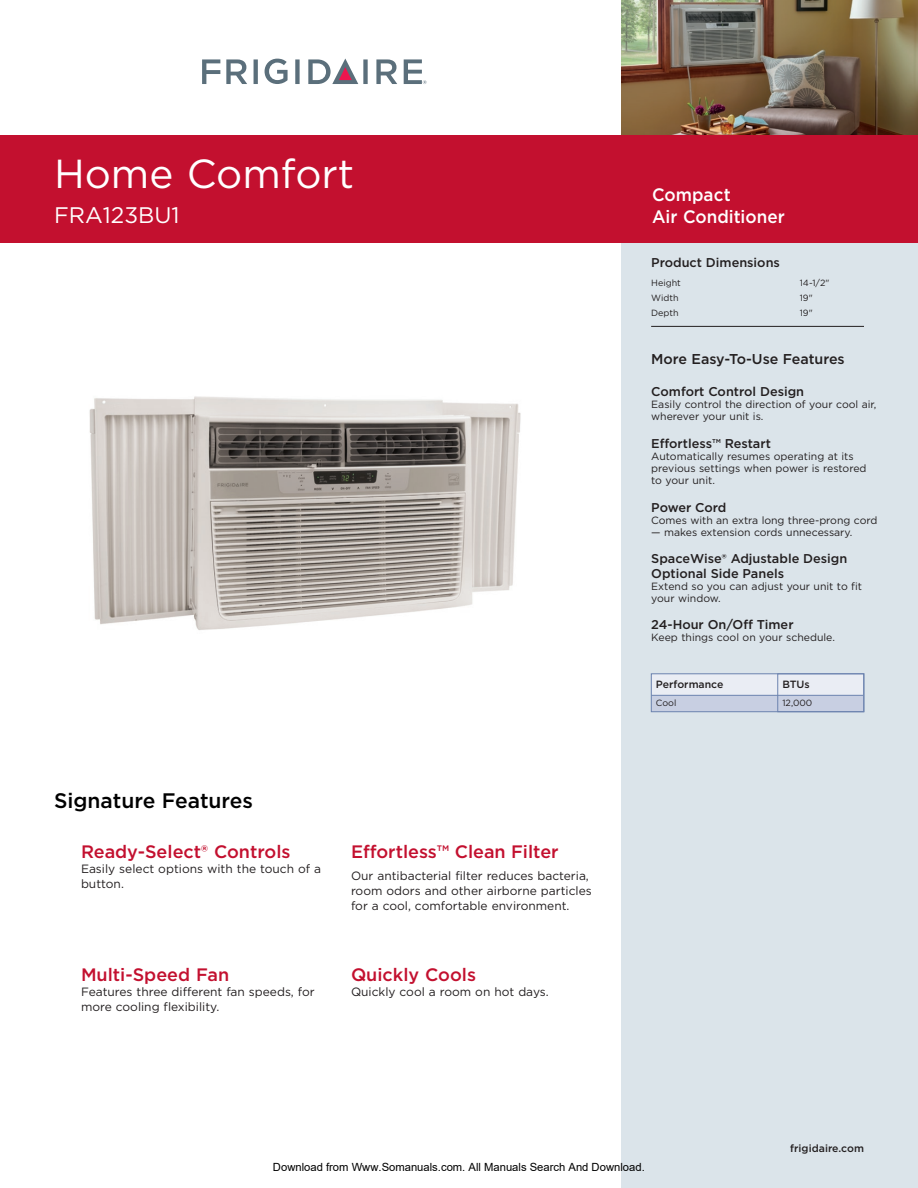
<style>
.page{position:relative;width:918px;height:1188px;background:#fff}
.page>*{position:absolute;margin:0;border:0;box-sizing:border-box;transform-origin:0 0}
.t1{font:40.5px "Gotham";color:#fff}
.t2{font:22.5px "Gotham";color:#fff}
.t3{font:500 21px "Gotham";color:#000}
.t4{font:500 18px "Gotham";color:#c3102f}
.t5{font:500 18px/22.5px "Gotham";color:#fff;scale:.95 1}
.t6{font:500 14.25px "Gotham";color:#231f20}
.t7{font:500 12.75px/14.2px "Gotham";color:#231f20}
.t8{font:12px/15px "Gotham";color:#231f20}
.t9{font:11.25px "Arial";color:#000}
.t10{font:10.5px/12px "Gotham";color:#231f20}
.t11{font:500 10.5px "Gotham";color:#231f20}
.t12{font:9px "Gotham";color:#231f20}
</style>
<div class="page">
<div style="left:621px;top:0;width:297px;height:1188px;background:#dbe4ea"></div>
<svg style="left:265px;top:59px;width:23px;height:25px"></svg>
<svg style="left:202px;top:59px;width:18px;height:25px"></svg>
<svg style="left:226px;top:59px;width:21px;height:25px"></svg>
<svg style="left:254px;top:59px;width:4px;height:25px"></svg>
<svg style="left:295px;top:59px;width:5px;height:25px"></svg>
<svg style="left:376px;top:59px;width:21px;height:25px"></svg>
<svg style="left:308px;top:59px;width:60px;height:25px"></svg>
<svg style="left:404px;top:59px;width:23px;height:25px"></svg>
<hr style="left:651px;top:326px;width:213px;height:1px;background:#231f20">
<img style="left:621px;top:0;width:297px;height:135px">
<div style="left:0;top:135px;width:918px;height:108px;background:#c3102f"></div>
<img style="left:89px;top:396px;width:432px;height:234px">
<div style="left:651px;top:674px;width:213px;height:38px;background:#c8cfe2"></div>
<div style="left:651px;top:674px;width:212px;height:21px;background:#eaedf4"></div>
<hr style="left:651px;top:695px;width:212px;height:1px;background:#6c83af">
<div style="left:651px;top:674px;width:213px;height:38px;border:1px solid #6c83af"></div>
<div style="left:778px;top:674px;width:86px;height:38px;border:1px solid #6c83af"></div>
<h1 class="t1" style="left:54px;top:147px;width:302px">Home Comfort</h1>
<h2 class="t2" style="left:54px;top:201px;width:127px">FRA123BU1</h2>
<h3 class="t3" style="left:54px;top:787px;width:201px">Signature Features</h3>
<h3 class="t4" style="left:81px;top:840px;width:211px">Ready-Select® Controls</h3>
<p class="t8" style="left:81px;top:861px;width:242px">Easily select options with the touch of a button.</p>
<h3 class="t4" style="left:81px;top:963px;width:150px">Multi-Speed Fan</h3>
<p class="t8" style="left:81px;top:984px;width:235px">Features three different fan speeds, for more cooling flexibility.</p>
<h3 class="t4" style="left:351px;top:840px;width:209px">Effortless™ Clean Filter</h3>
<p class="t8" style="left:351px;top:868px;width:242px">Our antibacterial filter reduces bacteria, room odors and other airborne particles for a cool, comfortable environment.</p>
<h3 class="t4" style="left:351px;top:963px;width:127px">Quickly Cools</h3>
<p class="t8" style="left:351px;top:984px;width:199px">Quickly cool a room on hot days.</p>
<h3 class="t5" style="left:652px;top:183px;width:141px">Compact<br>Air Conditioner</h3>
<p class="t7" style="left:651px;top:255px;width:130px">Product Dimensions</p>
<p class="t12" style="left:651px;top:277px;width:31px">Height</p>
<p class="t12" style="left:800px;top:277px;width:31px">14-1/2"</p>
<p class="t12" style="left:651px;top:292px;width:29px">Width</p>
<p class="t12" style="left:800px;top:292px;width:15px">19"</p>
<p class="t12" style="left:651px;top:307px;width:29px">Depth</p>
<p class="t12" style="left:800px;top:307px;width:15px">19"</p>
<h3 class="t6" style="left:651px;top:350px;width:195px">More Easy-To-Use Features</h3>
<p class="t7" style="left:651px;top:384px;width:154px">Comfort Control Design</p>
<p class="t10" style="left:651px;top:398px;width:227px">Easily control the direction of your cool air, wherever your unit is.</p>
<p class="t7" style="left:651px;top:436px;width:121px">Effortless™ Restart</p>
<p class="t10" style="left:651px;top:450px;width:217px">Automatically resumes operating at its previous settings when power is restored to your unit.</p>
<p class="t7" style="left:651px;top:500px;width:77px">Power Cord</p>
<p class="t10" style="left:651px;top:514px;width:228px">Comes with an extra long three-prong cord</p>
<p class="t10" style="left:651px;top:526px;width:203px">— makes extension cords unnecessary.</p>
<p class="t7" style="left:651px;top:552px;width:198px">SpaceWise® Adjustable Design<br>Optional Side Panels</p>
<p class="t10" style="left:651px;top:580px;width:212px">Extend so you can adjust your unit to fit your window.</p>
<p class="t7" style="left:651px;top:618px;width:144px">24-Hour On/Off Timer</p>
<p class="t10" style="left:651px;top:631px;width:185px">Keep things cool on your schedule.</p>
<p class="t11" style="left:656px;top:677px;width:69px">Performance</p>
<p class="t12" style="left:656px;top:698px;width:22px">Cool</p>
<p class="t11" style="left:782px;top:677px;width:29px">BTUs</p>
<p class="t12" style="left:782px;top:698px;width:31px">12,000</p>
<p class="t11" style="left:790px;top:1141px;width:75px">frigidaire.com</p>
<p class="t9" style="left:273px;top:1160px;width:373px">Download from Www.Somanuals.com. All Manuals Search And Download.</p>
</div>
